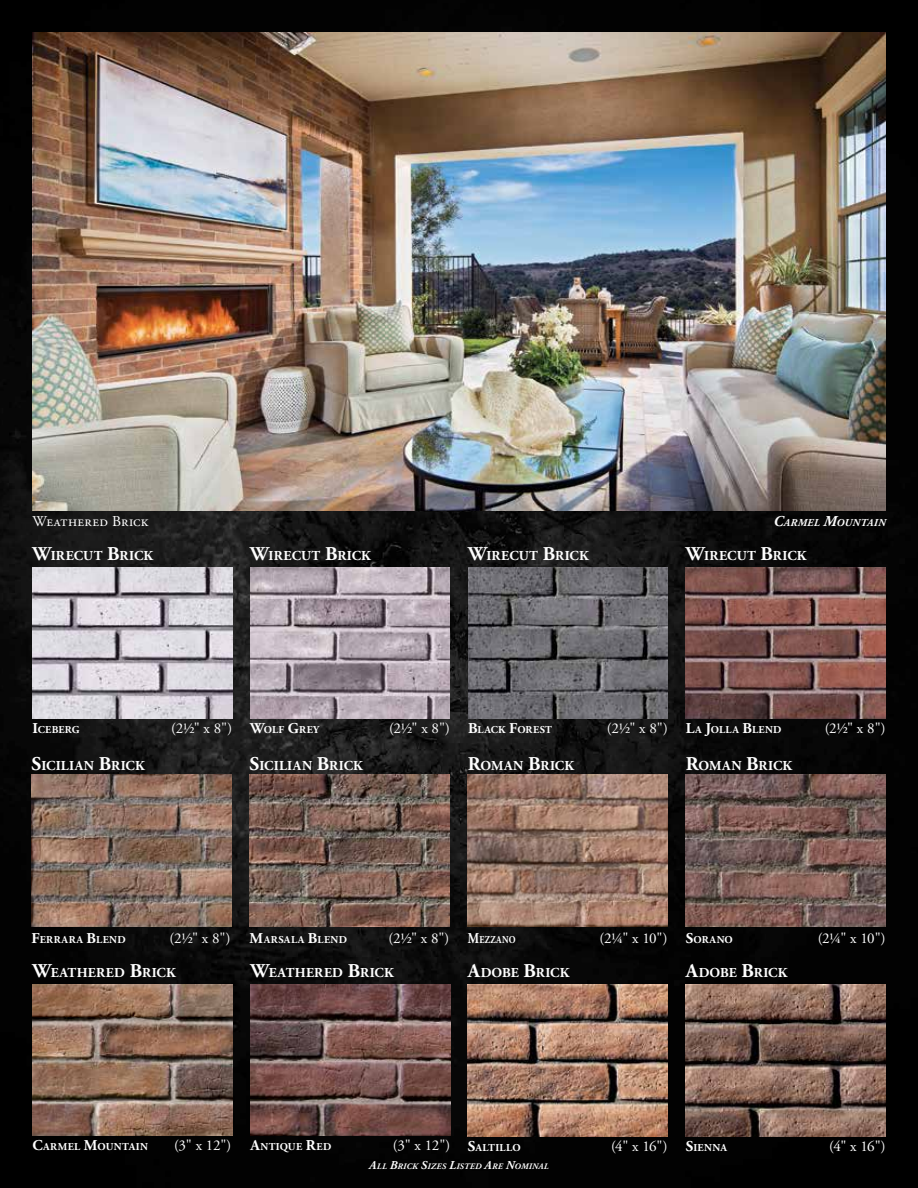
<style>
.page{position:relative;width:918px;height:1188px;background:#fff}
.page>*{position:absolute;margin:0;border:0;box-sizing:border-box;transform-origin:0 0}
.t1{font:15px "Adobe Garamond Pro";letter-spacing:-.01em;color:#fff}
.t2{font:15px "Adobe Garamond Pro";letter-spacing:.02em;color:#fff}
.t3{font:700 13.65px "Adobe Garamond Pro";letter-spacing:.01em;color:#fff}
.t4{font:700 10.5px "Adobe Garamond Pro";letter-spacing:.03em;color:#fff}
.t5{font:italic 700 10.5px "Adobe Garamond Pro";letter-spacing:.025em;color:#fff}
.t6{font:700 10.5px "Adobe Garamond Pro";letter-spacing:.03em;color:#fff;scale:.83 1}
.t7{font:italic 700 8.4px "Adobe Garamond Pro";letter-spacing:.035em;color:#fff}
.s1{font-size:15px}
.s2{font-size:19.5px}
.s3{font-size:12px}
</style>
<div class="page">
<img style="left:0;top:0;width:918px;height:1188px">
<img style="left:32px;top:32px;width:854px;height:479px">
<img style="left:32px;top:775px;width:199px;height:151px">
<img style="left:32px;top:985px;width:200px;height:151px">
<img style="left:32px;top:567px;width:200px;height:152px">
<img style="left:468px;top:567px;width:200px;height:152px">
<img style="left:686px;top:567px;width:200px;height:152px">
<img style="left:250px;top:775px;width:199px;height:151px">
<img style="left:250px;top:985px;width:200px;height:151px">
<img style="left:250px;top:567px;width:200px;height:152px">
<img style="left:468px;top:775px;width:200px;height:151px">
<img style="left:468px;top:985px;width:200px;height:151px">
<img style="left:686px;top:775px;width:200px;height:151px">
<img style="left:686px;top:985px;width:200px;height:151px">
<p class="t2" style="left:32px;top:513px;width:118px">Weathered Brick</p>
<p class="t5" style="left:773px;top:517px;width:114px"><span class="s1">C</span>ARMEL <span class="s1">M</span>OUNTAIN</p>
<p class="t3" style="left:32px;top:548px;width:122px"><span class="s2">W</span>IRECUT <span class="s2">B</span>RICK</p>
<p class="t3" style="left:250px;top:548px;width:122px"><span class="s2">W</span>IRECUT <span class="s2">B</span>RICK</p>
<p class="t3" style="left:468px;top:548px;width:122px"><span class="s2">W</span>IRECUT <span class="s2">B</span>RICK</p>
<p class="t3" style="left:686px;top:548px;width:122px"><span class="s2">W</span>IRECUT <span class="s2">B</span>RICK</p>
<p class="t4" style="left:32px;top:724px;width:48px"><span class="s1">I</span>CEBERG</p>
<p class="t1" style="left:171px;top:719px;width:62px">(2½" x 8")</p>
<p class="t3" style="left:32px;top:758px;width:115px"><span class="s2">S</span>ICILIAN <span class="s2">B</span>RICK</p>
<p class="t4" style="left:250px;top:724px;width:71px"><span class="s1">W</span>OLF <span class="s1">G</span>REY</p>
<p class="t1" style="left:389px;top:719px;width:62px">(2½" x 8")</p>
<p class="t3" style="left:250px;top:758px;width:115px"><span class="s2">S</span>ICILIAN <span class="s2">B</span>RICK</p>
<p class="t4" style="left:468px;top:724px;width:86px"><span class="s1">B</span>LACK <span class="s1">F</span>OREST</p>
<p class="t1" style="left:607px;top:719px;width:62px">(2½" x 8")</p>
<p class="t3" style="left:468px;top:758px;width:108px"><span class="s2">R</span>OMAN <span class="s2">B</span>RICK</p>
<p class="t4" style="left:686px;top:724px;width:97px"><span class="s1">L</span>A <span class="s1">J</span>OLLA <span class="s1">B</span>LEND</p>
<p class="t1" style="left:825px;top:719px;width:62px">(2½" x 8")</p>
<p class="t3" style="left:686px;top:758px;width:108px"><span class="s2">R</span>OMAN <span class="s2">B</span>RICK</p>
<p class="t4" style="left:32px;top:933px;width:96px"><span class="s1">F</span>ERRARA <span class="s1">B</span>LEND</p>
<p class="t1" style="left:170px;top:929px;width:62px">(2½" x 8")</p>
<p class="t3" style="left:32px;top:965px;width:145px"><span class="s2">W</span>EATHERED <span class="s2">B</span>RICK</p>
<p class="t4" style="left:250px;top:933px;width:99px"><span class="s1">M</span>ARSALA <span class="s1">B</span>LEND</p>
<p class="t1" style="left:389px;top:929px;width:62px">(2½" x 8")</p>
<p class="t3" style="left:250px;top:965px;width:145px"><span class="s2">W</span>EATHERED <span class="s2">B</span>RICK</p>
<p class="t6" style="left:468px;top:933px;width:59px"><span class="s1">M</span>EZZANO</p>
<p class="t1" style="left:600px;top:929px;width:69px">(2¼" x 10")</p>
<p class="t3" style="left:468px;top:965px;width:103px"><span class="s2">A</span>DOBE <span class="s2">B</span>RICK</p>
<p class="t4" style="left:686px;top:933px;width:49px"><span class="s1">S</span>ORANO</p>
<p class="t1" style="left:818px;top:929px;width:69px">(2¼" x 10")</p>
<p class="t3" style="left:686px;top:965px;width:103px"><span class="s2">A</span>DOBE <span class="s2">B</span>RICK</p>
<p class="t4" style="left:32px;top:1141px;width:117px"><span class="s1">C</span>ARMEL <span class="s1">M</span>OUNTAIN</p>
<p class="t1" style="left:174px;top:1137px;width:59px">(3" x 12")</p>
<p class="t4" style="left:250px;top:1141px;width:82px"><span class="s1">A</span>NTIQUE <span class="s1">R</span>ED</p>
<p class="t1" style="left:393px;top:1137px;width:59px">(3" x 12")</p>
<p class="t4" style="left:468px;top:1141px;width:54px"><span class="s1">S</span>ALTILLO</p>
<p class="t1" style="left:611px;top:1137px;width:58px">(4" x 16")</p>
<p class="t7" style="left:369px;top:1161px;width:181px"><span class="s3">A</span>LL <span class="s3">B</span>RICK <span class="s3">S</span>IZES <span class="s3">L</span>ISTED <span class="s3">A</span>RE <span class="s3">N</span>OMINAL</p>
<p class="t4" style="left:686px;top:1141px;width:43px"><span class="s1">S</span>IENNA</p>
<p class="t1" style="left:829px;top:1137px;width:58px">(4" x 16")</p>
</div>
